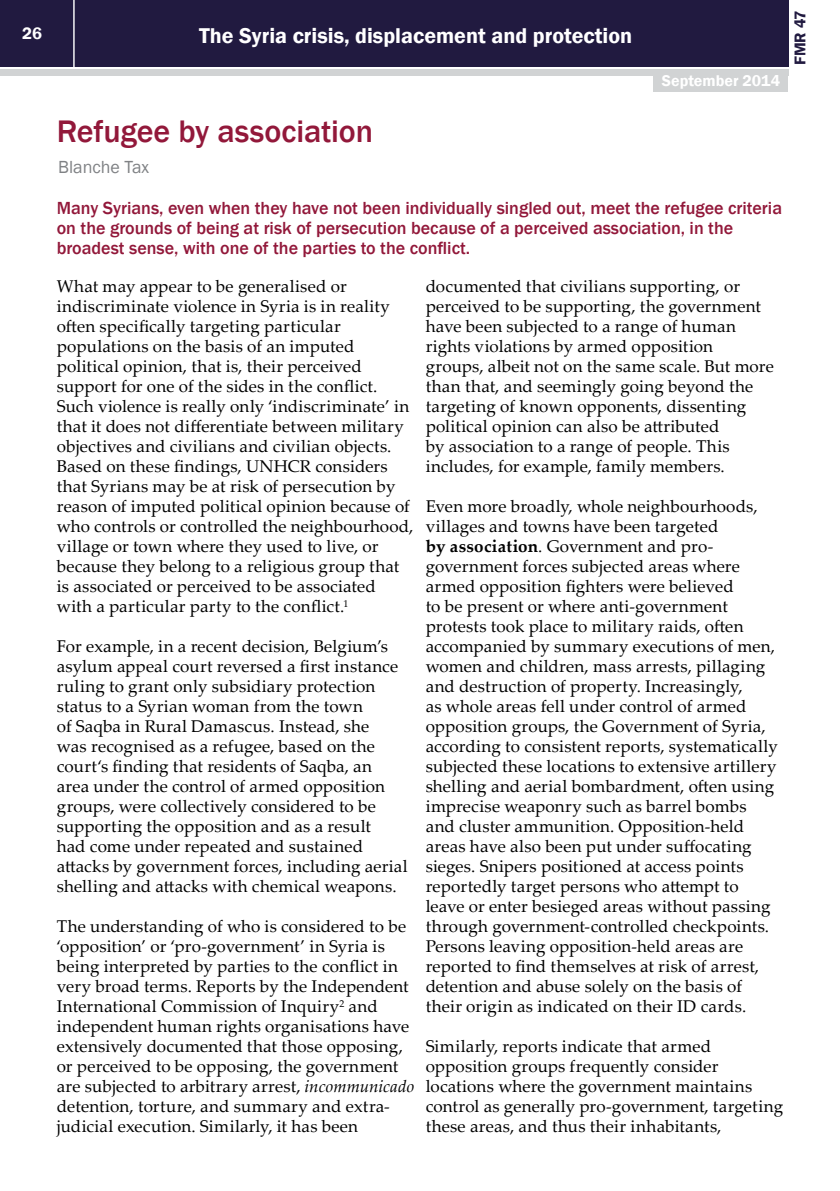
<style>
.page{position:relative;width:840px;height:1191px;background:#fff}
.page>*{position:absolute;margin:0;border:0;box-sizing:border-box;transform-origin:0 0}
.t1{font:500 32px "Franklin Gothic";letter-spacing:-.005em;color:#92183a}
.t2{font:600 22px "Franklin Gothic";color:#fff}
.t3{font:500 18px/20px "Franklin Gothic";color:#92183a}
.t4{font:18px "Franklin Gothic";color:#808285}
.t5{font:17px/20px "Palatino Linotype";letter-spacing:.01em;color:#000}
.t6{font:600 17px "Franklin Gothic";color:#fff}
.t7{font:600 16px "Franklin Gothic";color:#fff}
.t8{font:600 16px "Franklin Gothic";color:#211a40}
.s1{font-style:italic}
.s2{font-weight:700}
</style>
<div class="page">
<div style="left:0;top:0;width:787px;height:66px;background:#211a40"></div>
<div style="left:0;top:69px;width:787px;height:6px;background:#d1d3d4"></div>
<hr style="left:73px;top:0;width:2px;height:67px;background:#fff">
<div style="left:653px;top:74px;width:134px;height:18px;background:#d1d3d4"></div>
<p class="t6" style="left:22px;top:23px;width:21px">26</p>
<p class="t2" style="left:199px;top:22px;width:434px">The Syria crisis, displacement and protection</p>
<p class="t7" style="left:661px;top:71px;width:120px">September 2014</p>
<p class="t8" style="left:789px;top:65px;width:57px;rotate:-90deg">FMR 47</p>
<h1 class="t1" style="left:57px;top:111px;width:317px">Refugee by association</h1>
<p class="t4" style="left:58px;top:156px;width:92px">Blanche Tax</p>
<p class="t3" style="left:57px;top:198px;width:726px">Many Syrians, even when they have not been individually singled out, meet the refugee criteria on the grounds of being at risk of persecution because of a perceived association, in the broadest sense, with one of the parties to the conflict.</p>
<p class="t5" style="left:57px;top:276px;width:358px">What may appear to be generalised or indiscriminate violence in Syria is in reality often specifically targeting particular populations on the basis of an imputed political opinion, that is, their perceived support for one of the sides in the conflict.<br>Such violence is really only ‘indiscriminate’ in that it does not differentiate between military objectives and civilians and civilian objects.<br>Based on these findings, UNHCR considers that Syrians may be at risk of persecution by reason of imputed political opinion because of who controls or controlled the neighbourhood, village or town where they used to live, or because they belong to a religious group that is associated or perceived to be associated with a particular party to the conflict.<sup>1</sup></p>
<p class="t5" style="left:57px;top:636px;width:352px">For example, in a recent decision, Belgium’s asylum appeal court reversed a first instance ruling to grant only subsidiary protection status to a Syrian woman from the town<br>of Saqba in Rural Damascus. Instead, she<br>was recognised as a refugee, based on the court‘s finding that residents of Saqba, an area under the control of armed opposition groups, were collectively considered to be supporting the opposition and as a result<br>had come under repeated and sustained attacks by government forces, including aerial shelling and attacks with chemical weapons.</p>
<p class="t5" style="left:57px;top:915px;width:359px">The understanding of who is considered to be ‘opposition’ or ‘pro-government’ in Syria is being interpreted by parties to the conflict in very broad terms. Reports by the Independent International Commission of Inquiry<sup>2</sup> and independent human rights organisations have extensively documented that those opposing, or perceived to be opposing, the government are subjected to arbitrary arrest, <span class="s1">incommunicado </span>detention, torture, and summary and extra&shy;judicial execution. Similarly, it has been</p>
<p class="t5" style="left:425px;top:276px;width:349px">documented that civilians supporting, or perceived to be supporting, the government have been subjected to a range of human rights violations by armed opposition groups, albeit not on the same scale. But more than that, and seemingly going beyond the targeting of known opponents, dissenting political opinion can also be attributed<br>by association to a range of people. This includes, for example, family members.</p>
<p class="t5" style="left:425px;top:495px;width:353px">Even more broadly, whole neighbourhoods, villages and towns have been targeted<br><span class="s2">by association</span>. Government and pro&shy;government forces subjected areas where armed opposition fighters were believed<br>to be present or where anti-government protests took place to military raids, often accompanied by summary executions of men, women and children, mass arrests, pillaging and destruction of property. Increasingly,<br>as whole areas fell under control of armed opposition groups, the Government of Syria, according to consistent reports, systematically subjected these locations to extensive artillery shelling and aerial bombardment, often using imprecise weaponry such as barrel bombs and cluster ammunition. Opposition-held areas have also been put under suffocating sieges. Snipers positioned at access points reportedly target persons who attempt to leave or enter besieged areas without passing through government-controlled checkpoints.<br>Persons leaving opposition-held areas are reported to find themselves at risk of arrest, detention and abuse solely on the basis of their origin as indicated on their ID cards.</p>
<p class="t5" style="left:425px;top:1035px;width:359px">Similarly, reports indicate that armed opposition groups frequently consider locations where the government maintains control as generally pro-government, targeting these areas, and thus their inhabitants,</p>
</div>
